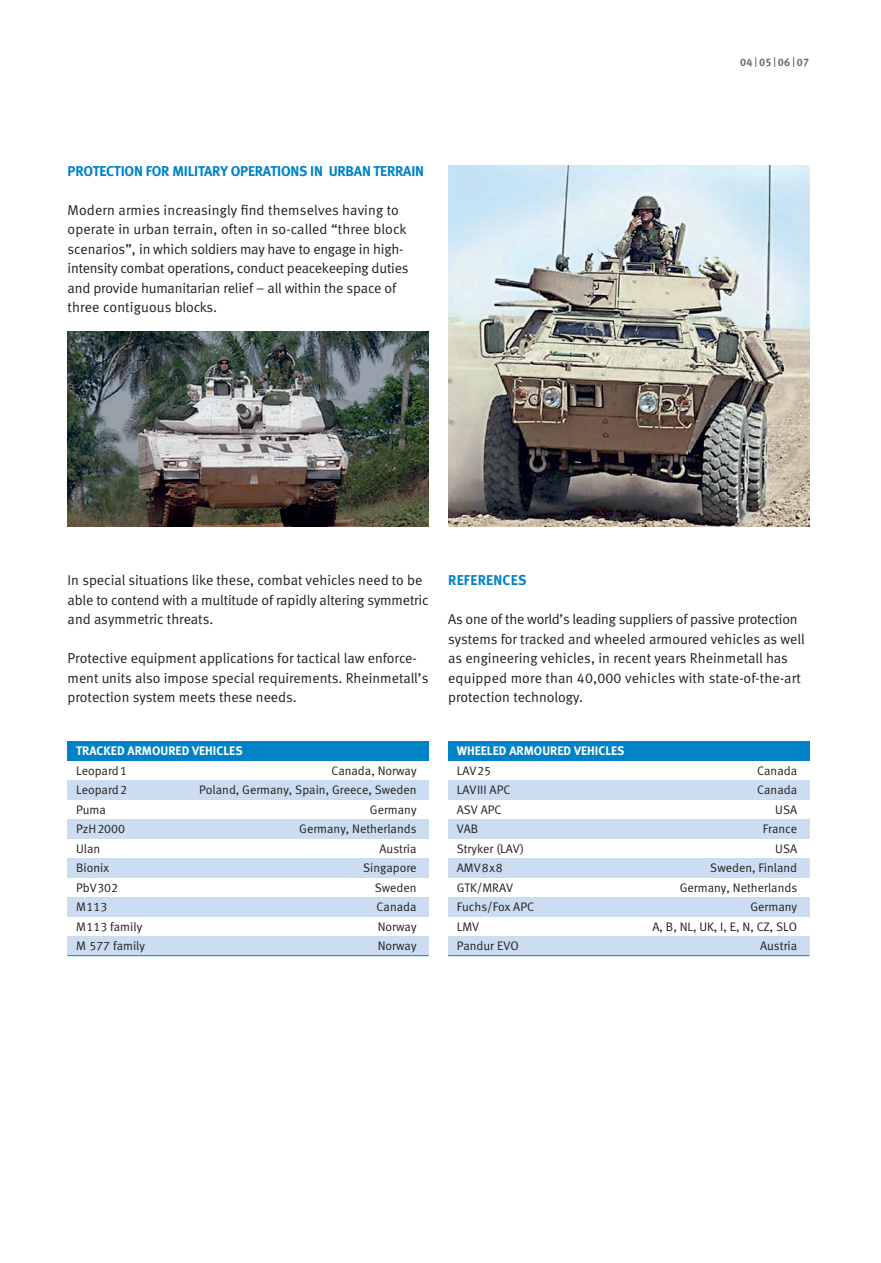
<style>
.page{position:relative;width:881px;height:1263px;background:#fff}
.page>*{position:absolute;margin:0;border:0;box-sizing:border-box;transform-origin:0 0}
.t1{font:14.25px/19.5px "Meta Normal LF";color:#231f20}
.t2{font:14.25px "Meta Bold LF";letter-spacing:-.015em;color:#0082c7}
.t3{font:14.25px "Meta Bold LF";letter-spacing:.015em;color:#0082c7}
.t4{font:12.3px "Meta Normal LF";color:#231f20}
.t5{font:12.3px "Meta Bold LF";color:#fff}
.t6{font:10.8px "Meta Bold LF";letter-spacing:.02em;color:#6c6d70}
</style>
<div class="page">
<div style="left:68px;top:741px;width:360px;height:20px;background:#0082c7"></div>
<div style="left:448px;top:741px;width:361px;height:20px;background:#0082c7"></div>
<div style="left:68px;top:780px;width:360px;height:20px;background:#ccddf1"></div>
<div style="left:448px;top:780px;width:361px;height:20px;background:#ccddf1"></div>
<div style="left:68px;top:819px;width:360px;height:20px;background:#ccddf1"></div>
<div style="left:448px;top:819px;width:361px;height:20px;background:#ccddf1"></div>
<div style="left:68px;top:858px;width:360px;height:20px;background:#ccddf1"></div>
<div style="left:448px;top:858px;width:361px;height:20px;background:#ccddf1"></div>
<div style="left:68px;top:897px;width:360px;height:20px;background:#ccddf1"></div>
<div style="left:448px;top:897px;width:361px;height:20px;background:#ccddf1"></div>
<div style="left:68px;top:936px;width:360px;height:20px;background:#ccddf1"></div>
<div style="left:448px;top:936px;width:361px;height:20px;background:#ccddf1"></div>
<hr style="left:68px;top:955px;width:360px;height:1px;background:#0082c7">
<hr style="left:448px;top:955px;width:361px;height:1px;background:#0082c7">
<img style="left:68px;top:332px;width:360px;height:194px">
<img style="left:448px;top:165px;width:361px;height:361px">
<p class="t2" style="left:68px;top:162px;width:358px">PROTECTION FOR MILITARY OPERATIONS IN URBAN TERRAIN</p>
<p class="t1" style="left:68px;top:200px;width:342px">Modern armies increasingly find themselves having to operate in urban terrain, often in so-called “three block scenarios”, in which soldiers may have to engage in high&shy;intensity combat operations, conduct peacekeeping duties and provide humanitarian relief – all within the space of three contiguous blocks.</p>
<p class="t6" style="left:739px;top:56px;width:71px">04 05 06 07</p>
<p class="t1" style="left:68px;top:570px;width:362px">In special situations like these, combat vehicles need to be able to contend with a multitude of rapidly altering symmetric and asymmetric threats.</p>
<p class="t1" style="left:68px;top:648px;width:362px">Protective equipment applications for tactical law enforce&shy;ment units also impose special requirements. Rheinmetall’s protection system meets these needs.</p>
<p class="t5" style="left:76px;top:744px;width:168px">TRACKED ARMOURED VEHICLES</p>
<p class="t4" style="left:76px;top:763px;width:52px">Leopard1</p>
<p class="t4" style="left:331px;top:763px;width:87px">Canada, Norway</p>
<p class="t4" style="left:76px;top:783px;width:52px">Leopard2</p>
<p class="t4" style="left:199px;top:783px;width:219px">Poland, Germany, Spain, Greece, Sweden</p>
<p class="t4" style="left:76px;top:802px;width:31px">Puma</p>
<p class="t4" style="left:370px;top:802px;width:48px">Germany</p>
<p class="t4" style="left:76px;top:822px;width:50px">PzH2000</p>
<p class="t4" style="left:299px;top:822px;width:119px">Germany, Netherlands</p>
<p class="t4" style="left:76px;top:841px;width:26px">Ulan</p>
<p class="t4" style="left:379px;top:841px;width:39px">Austria</p>
<p class="t4" style="left:76px;top:861px;width:34px">Bionix</p>
<p class="t4" style="left:363px;top:861px;width:55px">Singapore</p>
<p class="t4" style="left:76px;top:880px;width:44px">PbV302</p>
<p class="t4" style="left:374px;top:880px;width:43px">Sweden</p>
<p class="t4" style="left:76px;top:900px;width:33px">M113</p>
<p class="t4" style="left:376px;top:900px;width:41px">Canada</p>
<p class="t4" style="left:76px;top:919px;width:68px">M113 family</p>
<p class="t4" style="left:377px;top:919px;width:40px">Norway</p>
<p class="t4" style="left:76px;top:939px;width:70px">M 577 family</p>
<p class="t4" style="left:377px;top:939px;width:40px">Norway</p>
<p class="t3" style="left:448px;top:572px;width:80px">REFERENCES</p>
<p class="t1" style="left:448px;top:609px;width:358px">As one of the world’s leading suppliers of passive protection systems for tracked and wheeled armoured vehicles as well as engineering vehicles, in recent years Rheinmetall has equipped more than 40,000 vehicles with state-of-the-art protection technology.</p>
<p class="t5" style="left:456px;top:744px;width:169px">WHEELED ARMOURED VEHICLES</p>
<p class="t4" style="left:456px;top:763px;width:36px">LAV25</p>
<p class="t4" style="left:757px;top:763px;width:41px">Canada</p>
<p class="t4" style="left:456px;top:783px;width:55px">LAVIII APC</p>
<p class="t4" style="left:757px;top:783px;width:41px">Canada</p>
<p class="t4" style="left:456px;top:802px;width:46px">ASV APC</p>
<p class="t4" style="left:775px;top:802px;width:23px">USA</p>
<p class="t4" style="left:456px;top:822px;width:23px">VAB</p>
<p class="t4" style="left:762px;top:822px;width:36px">France</p>
<p class="t4" style="left:456px;top:841px;width:69px">Stryker (LAV)</p>
<p class="t4" style="left:775px;top:841px;width:23px">USA</p>
<p class="t4" style="left:456px;top:861px;width:47px">AMV8x8</p>
<p class="t4" style="left:710px;top:861px;width:88px">Sweden, Finland</p>
<p class="t4" style="left:456px;top:880px;width:58px">GTK/MRAV</p>
<p class="t4" style="left:679px;top:880px;width:119px">Germany, Netherlands</p>
<p class="t4" style="left:456px;top:900px;width:79px">Fuchs/Fox APC</p>
<p class="t4" style="left:750px;top:900px;width:48px">Germany</p>
<p class="t4" style="left:456px;top:919px;width:24px">LMV</p>
<p class="t4" style="left:652px;top:919px;width:146px">A, B, NL, UK, I, E, N, CZ, SLO</p>
<p class="t4" style="left:456px;top:939px;width:63px">Pandur EVO</p>
<p class="t4" style="left:759px;top:939px;width:39px">Austria</p>
</div>
